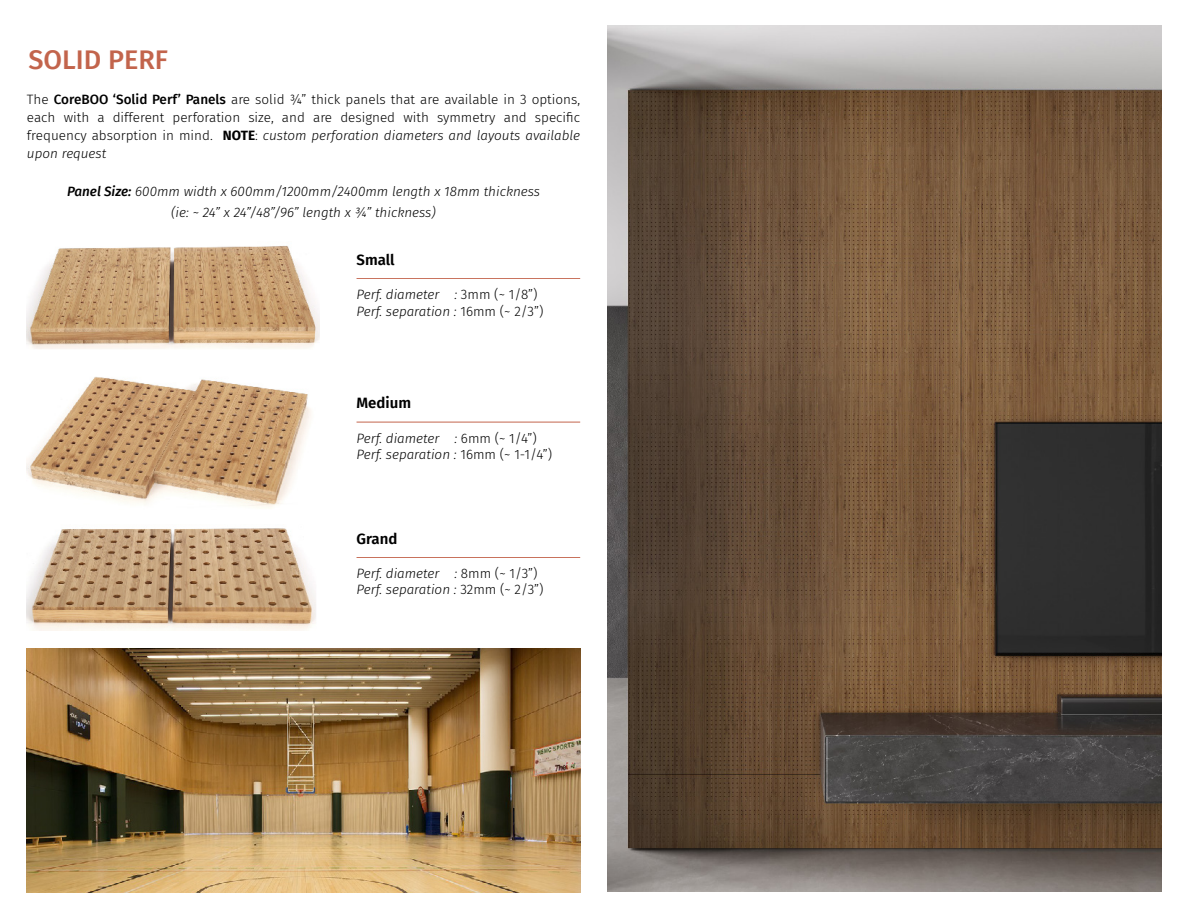
<style>
.page{position:relative;width:1188px;height:918px;background:#fff}
.page>*{position:absolute;margin:0;border:0;box-sizing:border-box;transform-origin:0 0}
.t1{font:500 27px "Fira Sans";color:rgb(188 83 56/.9)}
.t2{font:600 15px "Fira Sans";color:#000}
.t3{font:italic 300 13.5px/16.2px "Fira Sans";color:#000}
.t4{font:300 13.5px/18px "Fira Sans";color:#000;text-align:justify}
.s1{font-weight:500}
.s2{font-weight:700}
.s3{font-style:italic}
.s4{font-style:normal}
</style>
<div class="page">
<hr style="left:357px;top:278px;width:223px;height:1px;background:#bc5338">
<hr style="left:357px;top:422px;width:223px;height:1px;background:#bc5338">
<hr style="left:357px;top:557px;width:223px;height:1px;background:#bc5338">
<img style="left:27px;top:648px;width:553px;height:244px">
<img style="left:27px;top:245px;width:293px;height:104px">
<img style="left:27px;top:377px;width:284px;height:131px">
<img style="left:27px;top:528px;width:289px;height:103px">
<img style="left:608px;top:26px;width:553px;height:866px">
<h1 class="t1" style="left:28px;top:37px;width:141px">SOLID PERF</h1>
<p class="t4" style="left:27px;top:90px;width:555px">The <span class="s1">CoreBOO ‘Solid Perf’ Panels</span> are solid ¾” thick panels that are available in 3 options, each with a different perforation size, and are designed with symmetry and specific frequency absorption in mind. <span class="s2">NOTE</span>: <span class="s3">custom perforation diameters and layouts available upon request</span></p>
<p class="t3" style="left:67px;top:181px;width:475px;line-height:21px;text-align:center"><span class="s1">Panel Size:</span> 600mm width x 600mm/1200mm/2400mm length x 18mm thickness (ie: ~ 24” x 24”/48”/96” length x ¾” thickness)</p>
<p class="t2" style="left:357px;top:247px;width:40px">Small</p>
<p class="t3" style="left:357px;top:287px;width:188px">Perf. diameter : <span class="s4">3mm (~ 1/8”)<br></span>Perf. separation : <span class="s4">16mm (~ 2/3”)</span></p>
<p class="t2" style="left:357px;top:391px;width:56px">Medium</p>
<p class="t3" style="left:357px;top:430px;width:197px">Perf. diameter : <span class="s4">6mm (~ 1/4”)<br></span>Perf. separation : <span class="s4">16mm (~ 1-1/4”)</span></p>
<p class="t2" style="left:357px;top:526px;width:42px">Grand</p>
<p class="t3" style="left:357px;top:565px;width:189px">Perf. diameter : <span class="s4">8mm (~ 1/3”)<br></span>Perf. separation : <span class="s4">32mm (~ 2/3”)</span></p>
</div>
